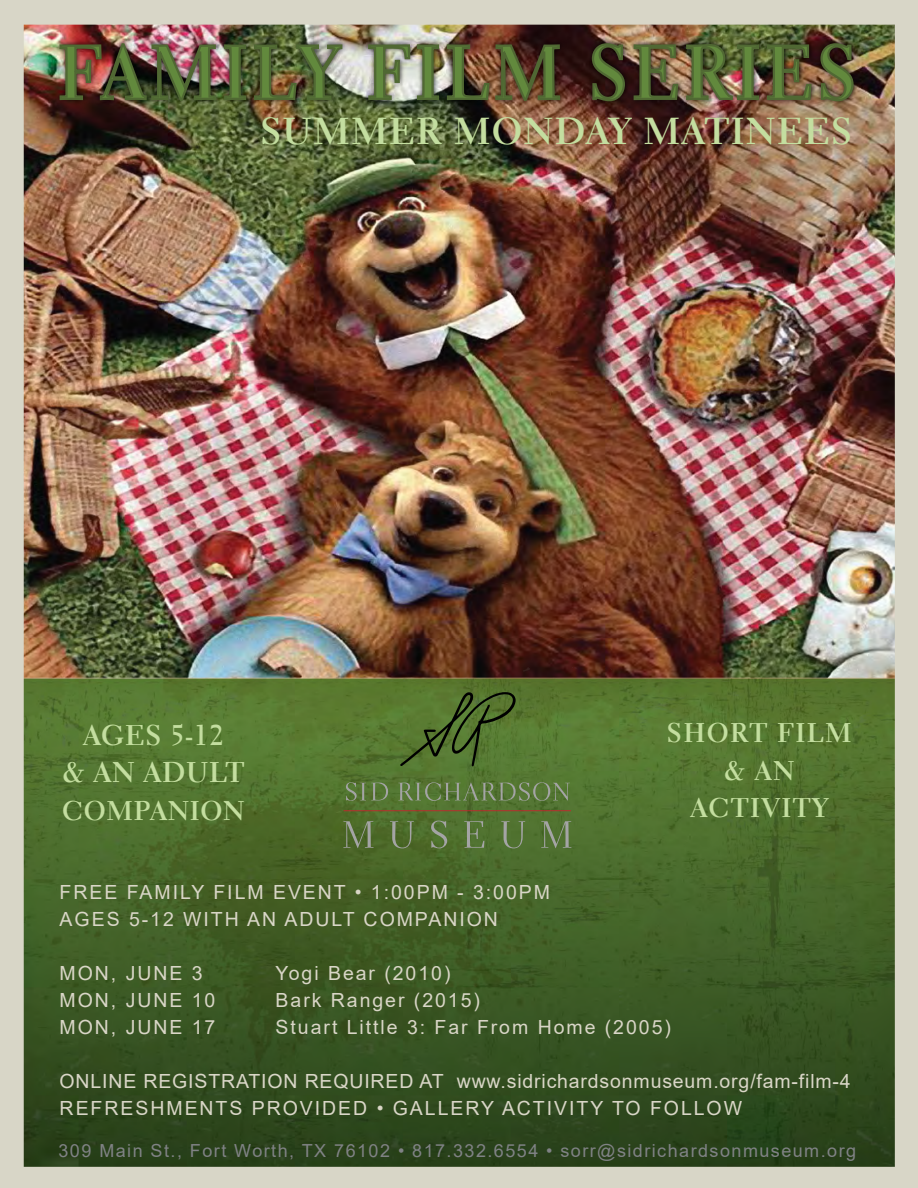
<style>
.page{position:relative;width:918px;height:1188px;background:#fff}
.page>*{position:absolute;margin:0;border:0;box-sizing:border-box;transform-origin:0 0}
.t1{font:700 75.9px "Electra LT Std";letter-spacing:.07em;color:#62893d;scale:.91 1}
.t2{font:700 37.5px "Electra LT Std";letter-spacing:.035em;color:#c4dea0}
.t3{font:700 28.5px/37.5px "Electra LT Std";letter-spacing:.025em;color:#c4dea0;text-align:center}
.t4{font:700 27px/37.5px "Electra LT Std";letter-spacing:.05em;color:#c4dea0;text-align:center}
.t5{font:700 27px "Electra LT Std";letter-spacing:.025em;color:#c4dea0}
.t6{font:19.5px/27px "Arial";letter-spacing:.1em;color:#d9d6c7}
.t7{font:19.5px/27px "Arial";letter-spacing:.045em;color:#d9d6c7}
.t8{font:18px "Arial";letter-spacing:.08em;color:#808285}
</style>
<div class="page">
<img style="left:0;top:0;width:918px;height:1188px">
<h1 class="t1" style="left:58px;top:26px;width:878px">FAMILY FILM SERIES</h1>
<h2 class="t2" style="left:260px;top:108px;width:593px">SUMMER MONDAY MATINEES</h2>
<h3 class="t3" style="left:62px;top:716px;width:184px">AGES 5-12<br>&amp; AN ADULT</h3>
<h3 class="t5" style="left:62px;top:794px;width:184px">COMPANION</h3>
<h3 class="t4" style="left:667px;top:714px;width:186px">SHORT FILM &amp; AN<br>ACTIVITY</h3>
<p class="t6" style="left:60px;top:878px;width:492px">FREE FAMILY FILM EVENT • 1:00PM - 3:00PM<br>AGES 5-12 WITH AN ADULT COMPANION</p>
<p class="t6" style="left:60px;top:959px;width:145px">MON, JUNE 3</p>
<p class="t6" style="left:276px;top:959px;width:176px">Yogi Bear (2010)</p>
<p class="t6" style="left:60px;top:986px;width:157px">MON, JUNE 10</p>
<p class="t6" style="left:276px;top:986px;width:206px">Bark Ranger (2015)</p>
<p class="t6" style="left:60px;top:1013px;width:157px">MON, JUNE 17</p>
<p class="t6" style="left:276px;top:1013px;width:397px">Stuart Little 3: Far From Home (2005)</p>
<p class="t7" style="left:60px;top:1067px;width:793px">ONLINE REGISTRATION REQUIRED AT www.sidrichardsonmuseum.org/fam-film-4<br>REFRESHMENTS PROVIDED • GALLERY ACTIVITY TO FOLLOW</p>
<p class="t8" style="left:58px;top:1138px;width:799px">309 Main St., Fort Worth, TX 76102 • 817.332.6554 • sorr@sidrichardsonmuseum.org</p>
</div>
